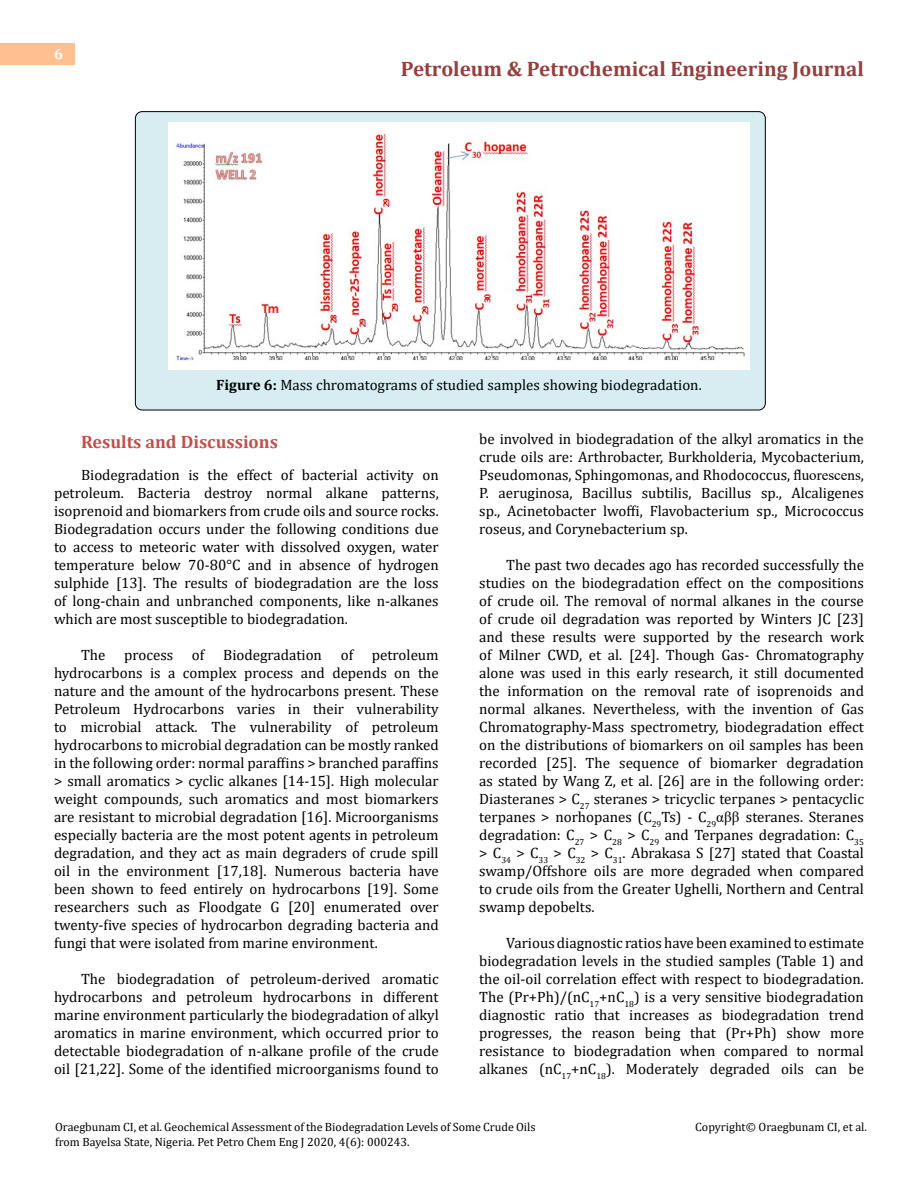
<style>
.page{position:relative;width:918px;height:1188px;background:#fff}
.page>*{position:absolute;margin:0;border:0;box-sizing:border-box;transform-origin:0 0}
.t1{font:700 21px "Cambria";color:#953f3c}
.t2{font:700 18px "Cambria";color:#c0504d}
.t3{font:15px/18px "Cambria";color:#000;text-align:justify}
.t4{font:700 15px "Cambria";color:#fff}
.t5{font:12px/14.4px "Cambria";color:#000}
.s1{font-weight:700}
.s2{font-family:"Times New Roman"}
</style>
<div class="page">
<div style="left:0;top:43px;width:75px;height:21px;background:#ffbf91"></div>
<div style="left:135px;top:112px;width:630px;height:298px;background:#d8edf2;border-radius:7px"></div>
<img style="left:168px;top:123px;width:582px;height:247px">
<p class="t4" style="left:54px;top:44px;width:10px">6</p>
<h1 class="t1" style="left:401px;top:54px;width:465px">Petroleum &amp; Petrochemical Engineering Journal</h1>
<p class="t3" style="left:216px;top:375px;width:487px"><span class="s1">Figure 6:</span> Mass chromatograms of studied samples showing biodegradation.</p>
<p class="t2" style="left:81px;top:429px;width:199px">Results and Discussions</p>
<p class="t3" style="left:54px;top:465px;width:386px;text-indent:27px">Biodegradation is the effect of bacterial activity on petroleum. Bacteria destroy normal alkane patterns, isoprenoid and biomarkers from crude oils and source rocks.<br>Biodegradation occurs under the following conditions due to access to meteoric water with dissolved oxygen, water temperature below 70-80°C and in absence of hydrogen sulphide [13]. The results of biodegradation are the loss of long-chain and unbranched components, like n-alkanes which are most susceptible to biodegradation.</p>
<p class="t3" style="left:54px;top:645px;width:386px;text-indent:27px">The process of Biodegradation of petroleum hydrocarbons is a complex process and depends on the nature and the amount of the hydrocarbons present. These Petroleum Hydrocarbons varies in their vulnerability to microbial attack. The vulnerability of petroleum hydrocarbons to microbial degradation can be mostly ranked in the following order: normal paraffins &gt; branched paraffins &gt; small aromatics &gt; cyclic alkanes [14-15]. High molecular weight compounds, such aromatics and most biomarkers are resistant to microbial degradation [16]. Microorganisms especially bacteria are the most potent agents in petroleum degradation, and they act as main degraders of crude spill oil in the environment [17,18]. Numerous bacteria have been shown to feed entirely on hydrocarbons [19]. Some researchers such as Floodgate G [20] enumerated over twenty-five species of hydrocarbon degrading bacteria and fungi that were isolated from marine environment.</p>
<p class="t3" style="left:54px;top:969px;width:386px;text-indent:27px">The biodegradation of petroleum-derived aromatic hydrocarbons and petroleum hydrocarbons in different marine environment particularly the biodegradation of alkyl aromatics in marine environment, which occurred prior to detectable biodegradation of n-alkane profile of the crude oil [21,22]. Some of the identified microorganisms found to</p>
<p class="t3" style="left:479px;top:429px;width:386px">be involved in biodegradation of the alkyl aromatics in the crude oils are: Arthrobacter, Burkholderia, Mycobacterium, Pseudomonas, Sphingomonas, and Rhodococcus, <span class="s2">fluorescens</span>, P. aeruginosa, Bacillus subtilis, Bacillus sp., Alcaligenes sp., Acinetobacter lwoffi, Flavobacterium sp., Micrococcus roseus, and Corynebacterium sp.</p>
<p class="t3" style="left:479px;top:555px;width:386px;text-indent:27px">The past two decades ago has recorded successfully the studies on the biodegradation effect on the compositions of crude oil. The removal of normal alkanes in the course of crude oil degradation was reported by Winters JC [23] and these results were supported by the research work of Milner CWD, et al. [24]. Though Gas- Chromatography alone was used in this early research, it still documented the information on the removal rate of isoprenoids and normal alkanes. Nevertheless, with the invention of Gas Chromatography-Mass spectrometry, biodegradation effect on the distributions of biomarkers on oil samples has been recorded [25]. The sequence of biomarker degradation as stated by Wang Z, et al. [26] are in the following order:<br>Diasteranes &gt; C<sub>27</sub> steranes &gt; tricyclic terpanes &gt; pentacyclic terpanes &gt; norhopanes (C<sub>29</sub>Ts) - C<sub>29</sub><span class="s2">αββ</span> steranes. Steranes degradation: C<sub>27</sub> &gt; C<sub>28</sub> &gt; C<sub>29</sub> and Terpanes degradation: C<sub>35 </sub>&gt; C<sub>34</sub> &gt; C<sub>33</sub> &gt; C<sub>32</sub> &gt; C<sub>31</sub>. Abrakasa S [27] stated that Coastal swamp/Offshore oils are more degraded when compared to crude oils from the Greater Ughelli, Northern and Central swamp depobelts.</p>
<p class="t3" style="left:479px;top:933px;width:386px;text-indent:27px">Various diagnostic ratios have been examined to estimate biodegradation levels in the studied samples (Table 1) and the oil-oil correlation effect with respect to biodegradation.<br>The (Pr+Ph)/(nC<sub>17</sub>+nC<sub>18</sub>) is a very sensitive biodegradation diagnostic ratio that increases as biodegradation trend progresses, the reason being that (Pr+Ph) show more resistance to biodegradation when compared to normal alkanes (nC<sub>17</sub>+nC<sub>18</sub>). Moderately degraded oils can be</p>
<p class="t5" style="left:55px;top:1120px;width:482px">Oraegbunam CI, et al. Geochemical Assessment of the Biodegradation Levels of Some Crude Oils from Bayelsa State, Nigeria. Pet Petro Chem Eng J 2020, 4(6): 000243.</p>
<p class="t5" style="left:695px;top:1120px;width:173px">Copyright© Oraegbunam CI, et al.</p>
</div>
